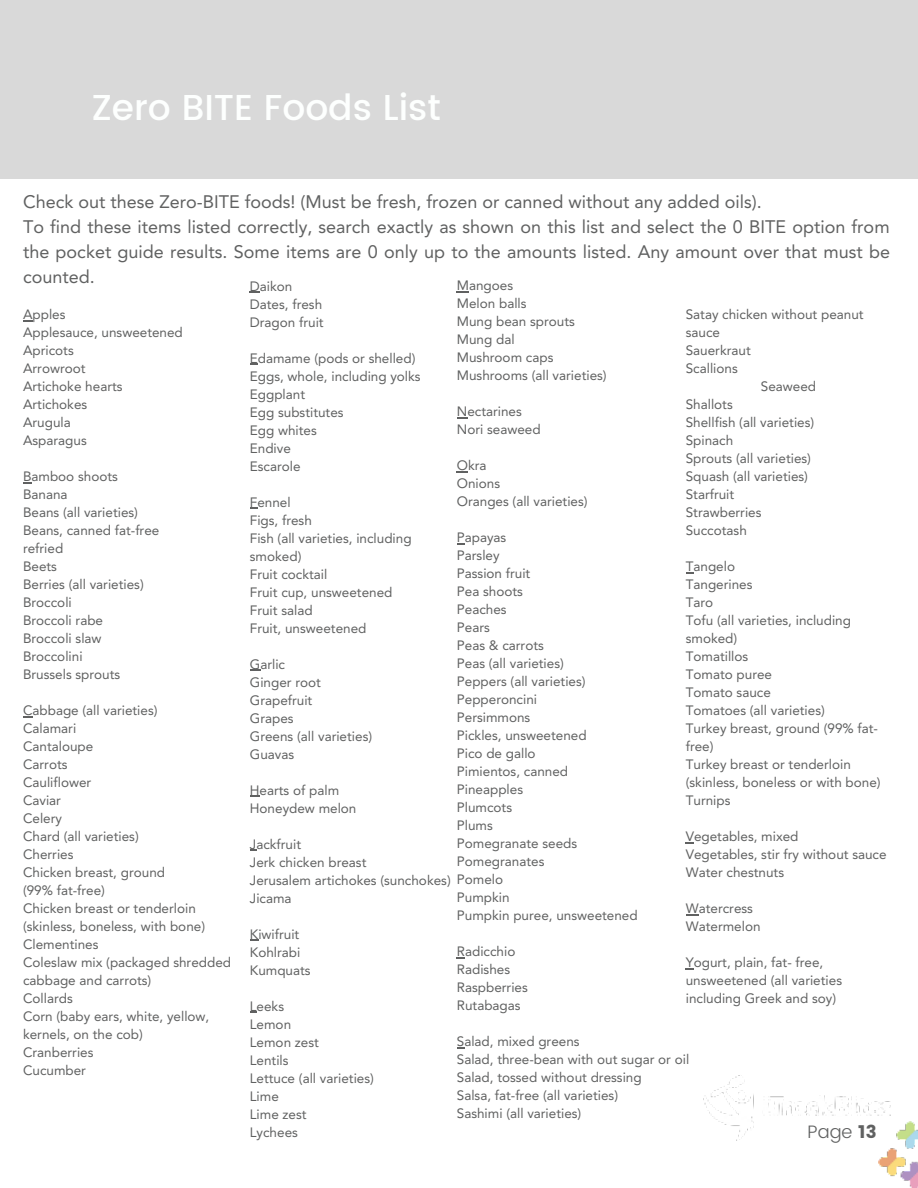
<style>
.page{position:relative;width:918px;height:1188px;background:#fff}
.page>*{position:absolute;margin:0;border:0;box-sizing:border-box;transform-origin:0 0}
.t1{font:500 36px "Poppins";color:#fdfffe}
.t2{font:18px/24.8px "Avenir";color:#606161}
.t3{font:300 18px "Poppins";color:#606161}
.t4{font:13.5px/18px "Avenir";color:#606161}
.s1{font-weight:400}
</style>
<div class="page">
<img style="left:703px;top:1075px;width:188px;height:66px">
<svg style="left:686px;top:915px;width:13px;height:1px"></svg>
<svg style="left:457px;top:291px;width:12px;height:1px"></svg>
<div style="left:0;top:0;width:918px;height:179px;background:#d9d9d9"></div>
<img style="left:879px;top:1121px;width:39px;height:67px">
<h1 class="t1" style="left:92px;top:80px;width:351px">Zero BITE Foods List</h1>
<p class="t2" style="left:23px;top:190px;width:869px">Check out these Zero-BITE foods! (Must be fresh, frozen or canned without any added oils).<br>To find these items listed correctly, search exactly as shown on this list and select the 0 BITE option from the pocket guide results. Some items are 0 only up to the amounts listed. Any amount over that must be counted.</p>
<p class="t4" style="left:23px;top:306px;width:161px">Apples<br>Applesauce, unsweetened<br>Apricots<br>Arrowroot<br>Artichoke hearts<br>Artichokes<br>Arugula<br>Asparagus</p>
<p class="t4" style="left:23px;top:468px;width:138px">Bamboo shoots<br>Banana<br>Beans (all varieties)<br>Beans, canned fat-free refried<br>Beets<br>Berries (all varieties)<br>Broccoli<br>Broccoli rabe<br>Broccoli slaw<br>Broccolini<br>Brussels sprouts</p>
<p class="t4" style="left:23px;top:702px;width:210px">Cabbage (all varieties)<br>Calamari<br>Cantaloupe<br>Carrots<br>Cauliflower<br>Caviar<br>Celery<br>Chard (all varieties)<br>Cherries<br>Chicken breast, ground<br>(99% fat-free)<br>Chicken breast or tenderloin (skinless, boneless, with bone)<br>Clementines<br>Coleslaw mix (packaged shredded cabbage and carrots)<br>Collards<br>Corn (baby ears, white, yellow, kernels, on the cob)<br>Cranberries<br>Cucumber</p>
<p class="t4" style="left:250px;top:277px;width:75px">Daikon<br>Dates, fresh<br>Dragon fruit</p>
<p class="t4" style="left:250px;top:349px;width:172px">Edamame (pods or shelled)<br>Eggs, whole, including yolks<br>Eggplant<br>Egg substitutes<br>Egg whites<br>Endive<br>Escarole</p>
<p class="t4" style="left:250px;top:493px;width:163px">Fennel<br>Figs, fresh<br>Fish (all varieties, including smoked)<br>Fruit cocktail<br>Fruit cup, unsweetened<br>Fruit salad<br>Fruit, unsweetened</p>
<p class="t4" style="left:250px;top:655px;width:124px">Garlic<br>Ginger root<br>Grapefruit<br>Grapes<br>Greens (all varieties)<br>Guavas</p>
<p class="t4" style="left:250px;top:781px;width:108px">Hearts of palm<br>Honeydew melon</p>
<p class="t4" style="left:250px;top:835px;width:202px">Jackfruit<br>Jerk chicken breast<br>Jerusalem artichokes (sunchokes)<br>Jicama</p>
<p class="t4" style="left:250px;top:925px;width:62px">Kiwifruit<br>Kohlrabi<br>Kumquats</p>
<p class="t4" style="left:250px;top:997px;width:126px">Leeks<br>Lemon<br>Lemon zest<br>Lentils<br>Lettuce (all varieties)<br>Lime<br>Lime zest<br>Lychees</p>
<p class="t4" style="left:457px;top:277px;width:151px">Mangoes<br>Melon balls<br>Mung bean sprouts<br>Mung dal<br>Mushroom caps<br>Mushrooms (all varieties)</p>
<p class="t4" style="left:457px;top:403px;width:85px">Nectarines<br>Nori seaweed</p>
<p class="t4" style="left:457px;top:457px;width:132px">Okra<br>Onions<br>Oranges (all varieties)</p>
<p class="t4" style="left:457px;top:529px;width:182px">Papayas<br>Parsley<br>Passion fruit<br>Pea shoots<br>Peaches<br>Pears<br>Peas &amp; carrots<br>Peas (all varieties)<br>Peppers (all varieties)<br>Pepperoncini<br>Persimmons<br>Pickles, unsweetened<br>Pico de gallo<br>Pimientos, canned<br>Pineapples<br>Plumcots<br>Plums<br>Pomegranate seeds<br>Pomegranates<br>Pomelo<br>Pumpkin<br>Pumpkin puree, unsweetened</p>
<p class="t4" style="left:457px;top:943px;width:73px">Radicchio<br>Radishes<br>Raspberries<br>Rutabagas</p>
<p class="t4" style="left:457px;top:1033px;width:234px">Salad, mixed greens<br>Salad, three-bean with out sugar or oil<br>Salad, tossed without dressing<br>Salsa, fat-free (all varieties)<br>Sashimi (all varieties)</p>
<p class="t4" style="left:686px;top:306px;width:179px">Satay chicken without peanut</p>
<p class="t4" style="left:686px;top:324px;width:36px">sauce</p>
<p class="t4" style="left:686px;top:342px;width:67px">Sauerkraut</p>
<p class="t4" style="left:686px;top:360px;width:54px">Scallions</p>
<p class="t4" style="left:761px;top:378px;width:57px">Seaweed</p>
<p class="t4" style="left:686px;top:396px;width:49px">Shallots</p>
<p class="t4" style="left:686px;top:414px;width:130px">Shellfish (all varieties)</p>
<p class="t4" style="left:686px;top:432px;width:49px">Spinach</p>
<p class="t4" style="left:686px;top:450px;width:127px">Sprouts (all varieties)</p>
<p class="t4" style="left:686px;top:468px;width:124px">Squash (all varieties)</p>
<p class="t4" style="left:686px;top:486px;width:50px">Starfruit</p>
<p class="t4" style="left:686px;top:504px;width:77px">Strawberries</p>
<p class="t4" style="left:686px;top:522px;width:63px">Succotash</p>
<p class="t4" style="left:686px;top:558px;width:196px">Tangelo<br>Tangerines<br>Taro<br>Tofu (all varieties, including smoked)<br>Tomatillos<br>Tomato puree<br>Tomato sauce<br>Tomatoes (all varieties)<br>Turkey breast, ground (99% fat&shy;free)<br>Turkey breast or tenderloin (skinless, boneless or with bone)<br>Turnips</p>
<p class="t4" style="left:686px;top:828px;width:202px">Vegetables, mixed<br>Vegetables, stir fry without sauce<br>Water chestnuts</p>
<p class="t4" style="left:686px;top:900px;width:76px">Watercress<br>Watermelon</p>
<p class="t4" style="left:686px;top:954px;width:158px">Yogurt, plain, fat- free, unsweetened (all varieties including Greek and soy)</p>
<h2 class="t3" style="left:808px;top:1118px;width:70px">Page <span class="s1">13</span></h2>
</div>
